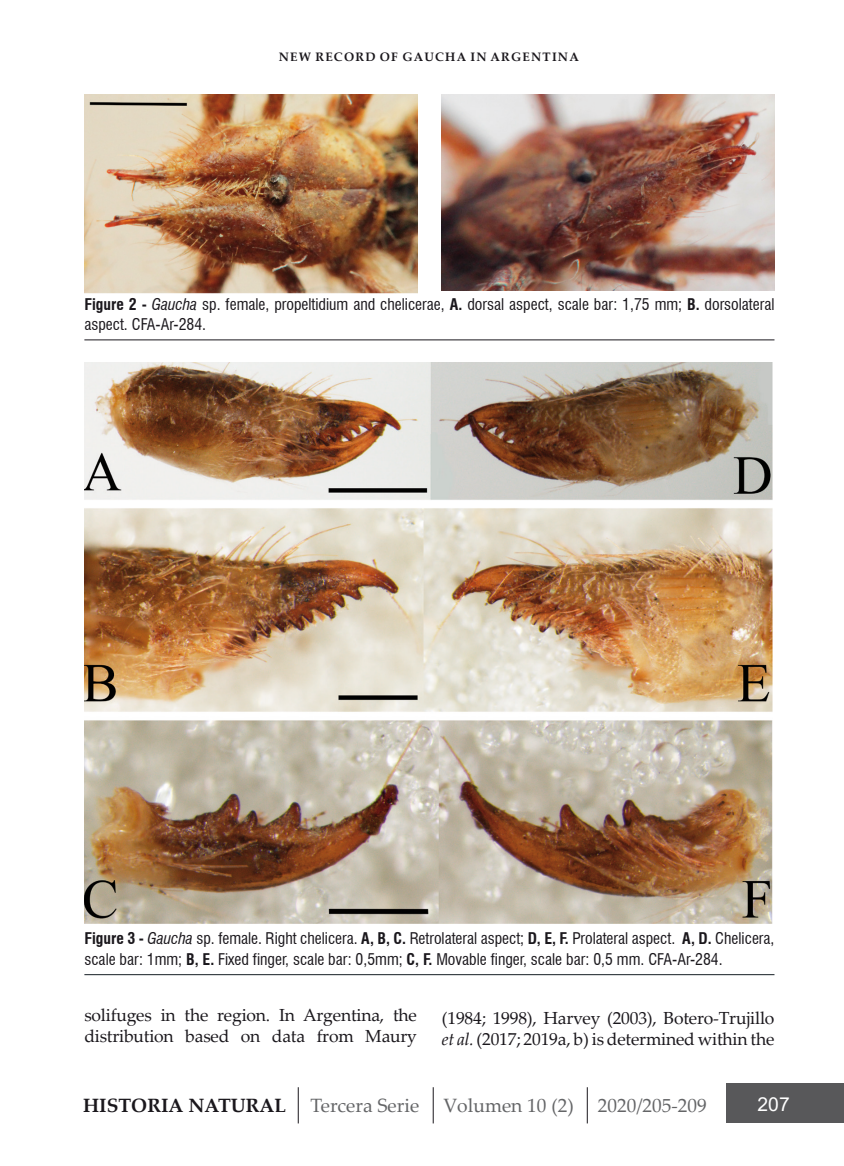
<style>
.page{position:relative;width:844px;height:1166px;background:#fff}
.page>*{position:absolute;margin:0;border:0;box-sizing:border-box;transform-origin:0 0}
.t1{font:19.25px "Palatino Linotype";color:#646567}
.t2{font:19.25px "Arial";color:#fff}
.t3{font:17.5px/21px "Palatino Linotype";letter-spacing:-.01em;color:#1a171c}
.t4{font:condensed 15.75px/19.2px "Swiss 721 BT";color:#1a171c}
.t5{font:700 12.25px "Palatino Linotype";letter-spacing:.1em;color:#1a171c}
.s1{font-weight:700}
.s2{font-style:italic}
.s3{font-weight:700;color:#1a171c}
</style>
<div class="page">
<hr style="left:298px;top:1087px;width:1px;height:36px;background:#1a171c">
<hr style="left:433px;top:1087px;width:1px;height:36px;background:#1a171c">
<hr style="left:587px;top:1087px;width:1px;height:36px;background:#1a171c">
<div style="left:726px;top:1083px;width:117px;height:39px;background:#58585a"></div>
<img style="left:84px;top:94px;width:333px;height:200px">
<img style="left:84px;top:362px;width:688px;height:562px">
<hr style="left:84px;top:340px;width:690px;height:1px;background:#1a171c">
<hr style="left:84px;top:974px;width:690px;height:1px;background:#151d24">
<img style="left:441px;top:94px;width:333px;height:196px">
<p class="t5" style="left:279px;top:48px;width:301px">NEW RECORD OF GAUCHA IN ARGENTINA</p>
<p class="t4" style="left:84px;top:295px;width:691px"><span class="s1">Figure 2 -</span> <span class="s2">Gaucha</span> sp. female, propeltidium and chelicerae, <span class="s1">A.</span> dorsal aspect, scale bar: 1,75 mm; <span class="s1">B.</span> dorsolateral aspect. CFA-Ar-284.</p>
<p class="t4" style="left:84px;top:927px;width:691px;line-height:21px"><span class="s1">Figure 3 -</span> <span class="s2">Gaucha</span> sp. female. Right chelicera. <span class="s1">A, B, C.</span> Retrolateral aspect; <span class="s1">D, E, F.</span> Prolateral aspect. <span class="s1">A, D.</span> Chelicera, scale bar: 1mm; <span class="s1">B, E.</span> Fixed finger, scale bar: 0,5mm; <span class="s1">C, F.</span> Movable finger, scale bar: 0,5 mm. CFA-Ar-284.</p>
<p class="t3" style="left:84px;top:1004px;width:334px">solifuges in the region. In Argentina, the distribution based on data from Maury</p>
<p class="t3" style="left:441px;top:1007px;width:334px">(1984; 1998), Harvey (2003), Botero-Trujillo <span class="s2">et al.</span> (2017; 2019a, b) is determined within the</p>
<p class="t1" style="left:83px;top:1091px;width:492px"><span class="s3">HISTORIA NATURAL</span> Tercera Serie Volumen 10 (2)</p>
<p class="t1" style="left:597px;top:1091px;width:110px">2020/205-209</p>
<p class="t2" style="left:757px;top:1090px;width:34px">207</p>
</div>
